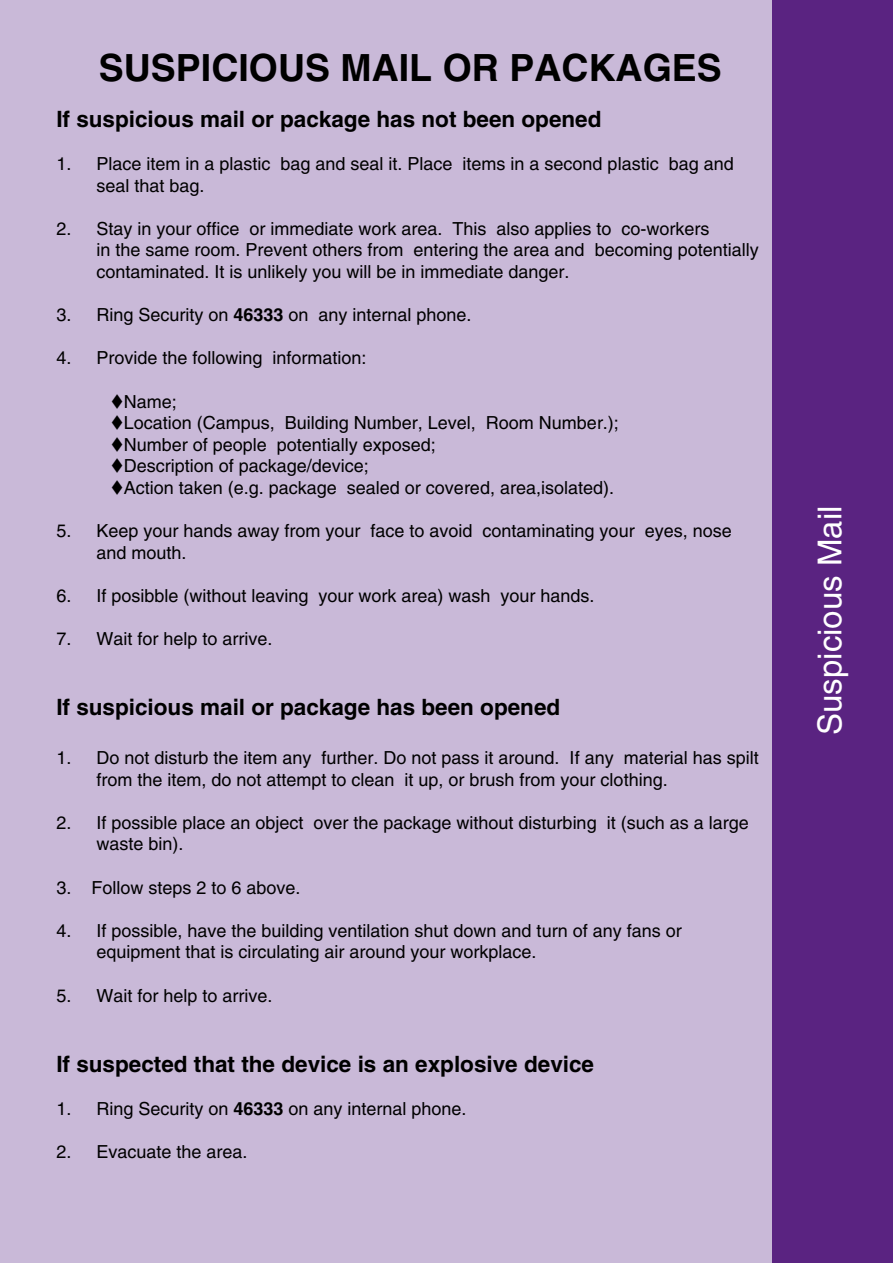
<style>
.page{position:relative;width:893px;height:1263px;background:#fff}
.page>*{position:absolute;margin:0;border:0;box-sizing:border-box;transform-origin:0 0}
.t1{font:700 37.5px "Helvetica LT Std";color:#000}
.t2{font:33px "Helvetica LT Std";color:#fff}
.t3{font:700 22.5px "Helvetica LT Std";color:#000}
.t4{font:18px/21.6px "Helvetica LT Std";color:#000}
.s1{font-weight:700}
</style>
<div class="page">
<div style="left:0;top:0;width:772px;height:1263px;background:#c9b9d8"></div>
<div style="left:772px;top:0;width:121px;height:1263px;background:#5a2381"></div>
<h1 class="t1" style="left:99px;top:45px;width:624px">SUSPICIOUS MAIL OR PACKAGES</h1>
<p class="t3" style="left:56px;top:105px;width:547px">If suspicious mail or package has not been opened</p>
<p class="t4" style="left:96px;top:153px;width:639px;text-indent:-40px">1. Place item in a plastic bag and seal it. Place items in a second plastic bag and seal that bag.</p>
<p class="t4" style="left:96px;top:218px;width:664px;text-indent:-40px">2. Stay in your office or immediate work area. This also applies to co-workers<br>in the same room. Prevent others from entering the area and becoming potentially contaminated. It is unlikely you will be in immediate danger.</p>
<p class="t4" style="left:56px;top:304px;width:417px">3. Ring Security on <span class="s1">46333</span> on any internal phone.</p>
<p class="t4" style="left:56px;top:347px;width:312px">4. Provide the following information:</p>
<p class="t4" style="left:110px;top:390px;width:68px">▼Name;</p>
<p class="t4" style="left:110px;top:412px;width:510px">▼Location (Campus, Building Number, Level, Room Number.);</p>
<p class="t4" style="left:110px;top:434px;width:327px">▼Number of people potentially exposed;</p>
<p class="t4" style="left:110px;top:455px;width:260px">▼Description of package/device;</p>
<p class="t4" style="left:110px;top:477px;width:505px">▼Action taken (e.g. package sealed or covered, area,isolated).</p>
<p class="t4" style="left:96px;top:520px;width:637px;text-indent:-40px">5. Keep your hands away from your face to avoid contaminating your eyes, nose and mouth.</p>
<p class="t4" style="left:56px;top:585px;width:540px">6. If posibble (without leaving your work area) wash your hands.</p>
<p class="t4" style="left:56px;top:628px;width:218px">7. Wait for help to arrive.</p>
<p class="t3" style="left:56px;top:694px;width:505px">If suspicious mail or package has been opened</p>
<p class="t4" style="left:96px;top:747px;width:664px;text-indent:-40px">1. Do not disturb the item any further. Do not pass it around. If any material has spilt from the item, do not attempt to clean it up, or brush from your clothing.</p>
<p class="t4" style="left:96px;top:812px;width:654px;text-indent:-40px">2. If possible place an object over the package without disturbing it (such as a large waste bin).</p>
<p class="t4" style="left:56px;top:876px;width:246px">3. Follow steps 2 to 6 above.</p>
<p class="t4" style="left:96px;top:920px;width:587px;text-indent:-40px">4. If possible, have the building ventilation shut down and turn of any fans or equipment that is circulating air around your workplace.</p>
<p class="t4" style="left:56px;top:984px;width:218px">5. Wait for help to arrive.</p>
<p class="t3" style="left:56px;top:1050px;width:539px">If suspected that the device is an explosive device</p>
<p class="t4" style="left:56px;top:1098px;width:412px">1. Ring Security on <span class="s1">46333</span> on any internal phone.</p>
<p class="t4" style="left:56px;top:1141px;width:193px">2. Evacuate the area.</p>
<h2 class="t2" style="left:811px;top:735px;width:231px;rotate:-90deg">Suspicious Mail</h2>
</div>
